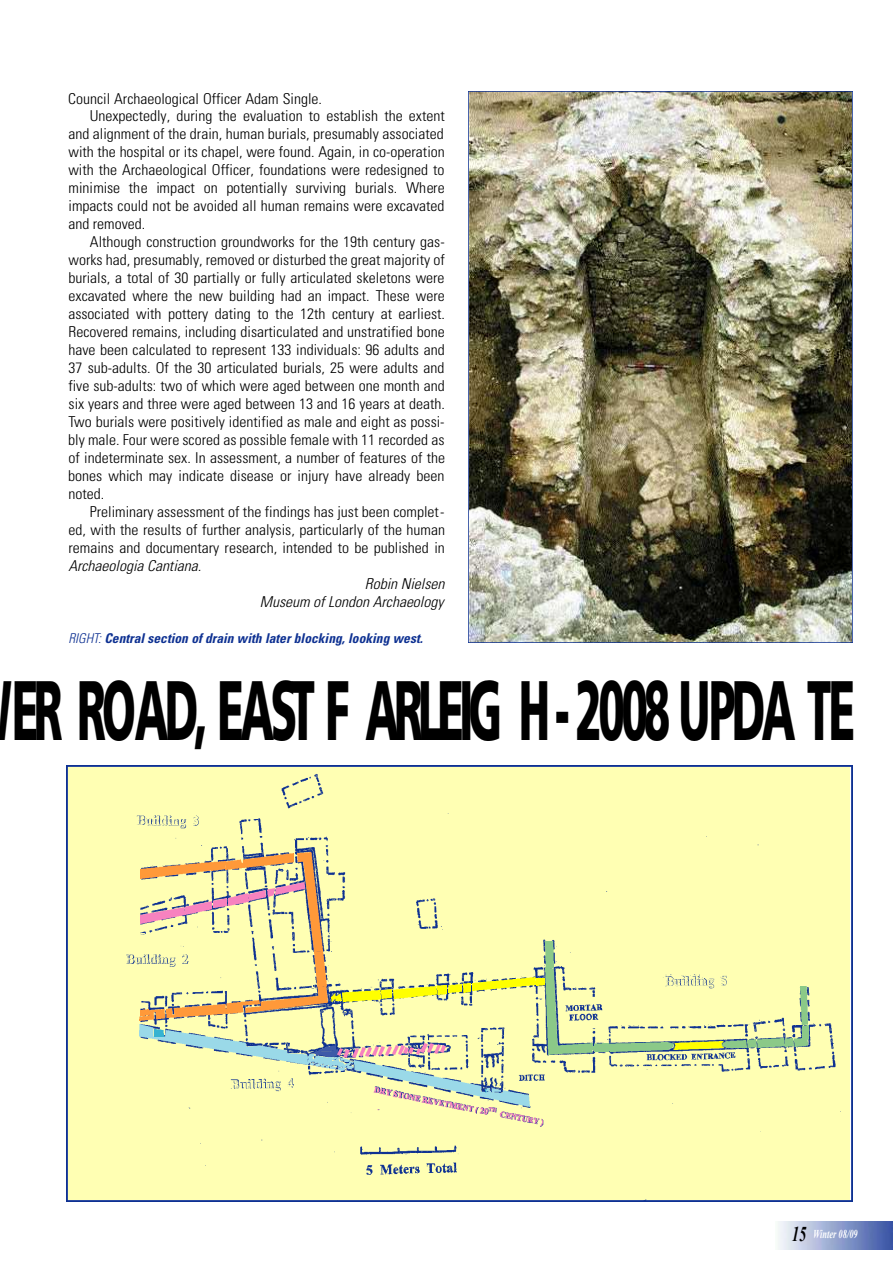
<style>
.page{position:relative;width:893px;height:1263px;background:#fff}
.page>*{position:absolute;margin:0;border:0;box-sizing:border-box;transform-origin:0 0}
.t1{font:900 84.3px "Frutiger";letter-spacing:-.03em;color:#000;scale:.51 1}
.t2{font:300 condensed 15px "Univers";color:#000;scale:1.05 1}
.t3{font:italic 300 condensed 15px/18px "Univers";color:#000;text-align:right;scale:1.05 1}
.t4{font:italic 700 condensed 13.5px "Univers";color:#0e3192}
.t5{font:italic 700 12px "Times New Roman";color:#fff;scale:.7 1}
.s1{font-weight:300}
.s2{font-size:21px;color:#000}
</style>
<div class="page">
<img style="left:778px;top:1221px;width:114px;height:29px">
<img style="left:878px;top:1223px;width:14px;height:25px">
<img style="left:468px;top:91px;width:384px;height:552px">
<div style="left:67px;top:765px;width:785px;height:437px;background:#ffffb3"></div>
<div style="left:561px;top:1082px;width:100px;height:113px;background:#ffffb3"></div>
<div style="left:117px;top:777px;width:101px;height:65px;background:#ffffb3"></div>
<img style="left:117px;top:933px;width:80px;height:41px">
<img style="left:152px;top:1073px;width:152px;height:29px">
<img style="left:614px;top:963px;width:144px;height:34px">
<img style="left:545px;top:941px;width:9px;height:26px">
<img style="left:545px;top:968px;width:13px;height:86px">
<img style="left:556px;top:1044px;width:36px;height:10px">
<img style="left:608px;top:1042px;width:60px;height:10px">
<img style="left:726px;top:1040px;width:20px;height:8px">
<img style="left:757px;top:1039px;width:27px;height:8px">
<svg style="left:747px;top:1040px;width:9px;height:8px"></svg>
<svg style="left:785px;top:1026px;width:23px;height:21px"></svg>
<img style="left:800px;top:987px;width:7px;height:37px">
<img style="left:594px;top:1044px;width:14px;height:7px">
<hr style="left:584px;top:1047px;width:29px;height:3px;background:#8bc988">
<svg style="left:668px;top:1042px;width:5px;height:8px"></svg>
<svg style="left:723px;top:1041px;width:5px;height:7px"></svg>
<img style="left:673px;top:1041px;width:50px;height:9px">
<img style="left:342px;top:990px;width:38px;height:11px">
<img style="left:393px;top:986px;width:43px;height:12px">
<img style="left:472px;top:978px;width:63px;height:13px">
<svg style="left:381px;top:989px;width:11px;height:10px"></svg>
<svg style="left:437px;top:984px;width:33px;height:10px"></svg>
<svg style="left:537px;top:978px;width:7px;height:7px"></svg>
<img style="left:140px;top:1025px;width:167px;height:39px">
<svg style="left:155px;top:1030px;width:9px;height:6px"></svg>
<img style="left:355px;top:1061px;width:174px;height:46px">
<img style="left:308px;top:1054px;width:2px;height:13px">
<img style="left:297px;top:852px;width:25px;height:99px">
<img style="left:314px;top:952px;width:12px;height:34px">
<img style="left:245px;top:987px;width:83px;height:25px">
<img style="left:226px;top:1001px;width:34px;height:13px">
<img style="left:166px;top:1005px;width:59px;height:12px">
<img style="left:140px;top:1009px;width:25px;height:11px">
<svg style="left:140px;top:1010px;width:8px;height:5px"></svg>
<img style="left:141px;top:863px;width:69px;height:16px">
<img style="left:212px;top:861px;width:14px;height:10px">
<img style="left:226px;top:854px;width:68px;height:16px">
<img style="left:141px;top:907px;width:43px;height:17px">
<img style="left:186px;top:902px;width:26px;height:12px">
<svg style="left:213px;top:898px;width:13px;height:10px"></svg>
<img style="left:229px;top:894px;width:19px;height:11px">
<img style="left:248px;top:891px;width:18px;height:9px">
<svg style="left:267px;top:888px;width:7px;height:9px"></svg>
<img style="left:276px;top:882px;width:28px;height:13px">
<svg style="left:310px;top:1044px;width:135px;height:27px;background:#bbbeb8"></svg>
<img style="left:357px;top:1083px;width:195px;height:63px">
<svg style="left:332px;top:994px;width:9px;height:7px"></svg>
<p class="t2" style="left:68px;top:93px;width:243px">Council Archaeological Officer Adam Single.</p>
<p class="t2" style="left:90px;top:111px;width:339px">Unexpectedly, during the evaluation to establish the extent</p>
<p class="t2" style="left:68px;top:129px;width:359px">and alignment of the drain, human burials, presumably associated</p>
<p class="t2" style="left:69px;top:147px;width:360px">with the hospital or its chapel, were found. Again, in co-operation</p>
<p class="t2" style="left:68px;top:165px;width:360px">with the Archaeological Officer, foundations were redesigned to</p>
<p class="t2" style="left:69px;top:183px;width:360px">minimise the impact on potentially surviving burials. Where</p>
<p class="t2" style="left:69px;top:201px;width:359px">impacts could not be avoided all human remains were excavated</p>
<p class="t2" style="left:68px;top:219px;width:75px">and removed.</p>
<p class="t2" style="left:90px;top:237px;width:339px">Although construction groundworks for the 19th century gas-</p>
<p class="t2" style="left:68px;top:255px;width:360px">works had, presumably, removed or disturbed the great majority of</p>
<p class="t2" style="left:68px;top:273px;width:360px">burials, a total of 30 partially or fully articulated skeletons were</p>
<p class="t2" style="left:69px;top:291px;width:360px">excavated where the new building had an impact. These were</p>
<p class="t2" style="left:68px;top:309px;width:360px">associated with pottery dating to the 12th century at earliest.</p>
<p class="t2" style="left:69px;top:327px;width:360px">Recovered remains, including disarticulated and unstratified bone</p>
<p class="t2" style="left:68px;top:345px;width:360px">have been calculated to represent 133 individuals: 96 adults and</p>
<p class="t2" style="left:69px;top:363px;width:359px">37 sub-adults. Of the 30 articulated burials, 25 were adults and</p>
<p class="t2" style="left:68px;top:381px;width:360px">five sub-adults: two of which were aged between one month and</p>
<p class="t2" style="left:69px;top:399px;width:360px">six years and three were aged between 13 and 16 years at death.</p>
<p class="t2" style="left:68px;top:417px;width:360px">Two burials were positively identified as male and eight as possi-</p>
<p class="t2" style="left:68px;top:435px;width:360px">bly male. Four were scored as possible female with 11 recorded as</p>
<p class="t2" style="left:68px;top:453px;width:360px">of indeterminate sex. In assessment, a number of features of the</p>
<p class="t2" style="left:68px;top:471px;width:360px">bones which may indicate disease or injury have already been</p>
<p class="t2" style="left:68px;top:489px;width:36px">noted.</p>
<p class="t2" style="left:90px;top:507px;width:339px">Preliminary assessment of the findings has just been complet-</p>
<p class="t2" style="left:68px;top:525px;width:360px">ed, with the results of further analysis, particularly of the human</p>
<p class="t2" style="left:69px;top:543px;width:360px">remains and documentary research, intended to be published in</p>
<p class="t3" style="left:68px;top:559px;width:128px">Archaeologia Cantiana.</p>
<p class="t3" style="left:260px;top:577px;width:177px">Robin Nielsen<br>Museum of London Archaeology</p>
<p class="t4" style="left:68px;top:633px;width:356px"><span class="s1">RIGHT:</span> Central section of drain with later blocking, looking west.</p>
<h1 class="t1" style="left:12px;top:676px;width:1649px">E R ROAD, EAST F A R L E I G H- 2008 UPDA T E</h1>
<p class="t5" style="left:791px;top:1227px;width:96px"><span class="s2">15</span> Winter 08/09</p>
</div>
